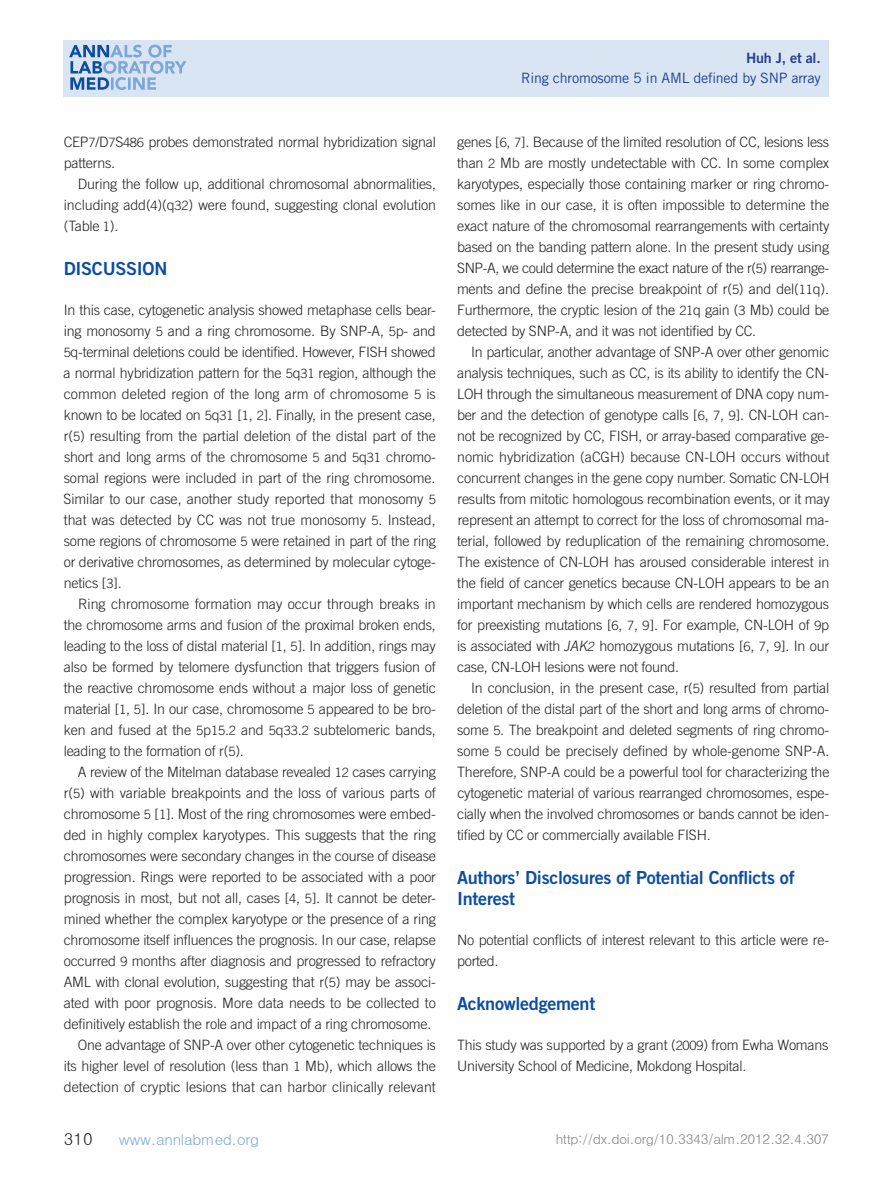
<style>
.page{position:relative;width:893px;height:1191px;background:#fff}
.page>*{position:absolute;margin:0;border:0;box-sizing:border-box;transform-origin:0 0}
.t1{font:18px/21px "Trade Gothic LT Std Bd 2";letter-spacing:-.015em;color:#0d4da1}
.t2{font:16.5px "Dotum";color:#231f20}
.t3{font:15px "Dotum";letter-spacing:-.02em;color:#7ca7d8}
.t4{font:300 14.25px/21px "Trade Gothic LT Std";letter-spacing:-.015em;color:#231f20;text-align:justify}
.t5{font:14.25px "Trade Gothic LT Std";letter-spacing:-.015em;color:#253f8e}
.t6{font:14.25px "Trade Gothic LT Std Bd 2";letter-spacing:-.015em;color:#253f8e}
.t7{font:13.5px "Dotum";letter-spacing:-.03em;color:#808285}
.s1{font-size:12.75px}
.s2{font-style:italic}
.s3{font-style:italic;font-size:12.75px}
</style>
<div class="page">
<div style="left:64px;top:40px;width:765px;height:56px;background:#dae5f4"></div>
<svg style="left:69px;top:45px;width:118px;height:45px"></svg>
<p class="t4" style="left:64px;top:131px;width:374px">CEP<span class="s1">7</span>/D<span class="s1">7</span>S<span class="s1">486</span> probes demonstrated normal hybridization signal patterns.</p>
<p class="t4" style="left:64px;top:173px;width:374px;text-indent:14px">During the follow up, additional chromosomal abnormalities, including add(<span class="s1">4</span>)(q<span class="s1">32</span>) were found, suggesting clonal evolution (Table <span class="s1">1</span>).</p>
<p class="t1" style="left:64px;top:258px;width:105px">DISCUSSION</p>
<p class="t4" style="left:63px;top:299px;width:374px">In this case, cytogenetic analysis showed metaphase cells bear&shy;ing monosomy <span class="s1">5</span> and a ring chromosome. By SNP-A, <span class="s1">5</span>p- and <span class="s1">5</span>q-terminal deletions could be identified. However, FISH showed a normal hybridization pattern for the <span class="s1">5</span>q<span class="s1">31</span> region, although the common deleted region of the long arm of chromosome <span class="s1">5</span> is known to be located on <span class="s1">5</span>q<span class="s1">31</span> [<span class="s1">1</span>, <span class="s1">2</span>]. Finally, in the present case, r(<span class="s1">5</span>) resulting from the partial deletion of the distal part of the short and long arms of the chromosome <span class="s1">5</span> and <span class="s1">5</span>q<span class="s1">31</span> chromo&shy;somal regions were included in part of the ring chromosome.<br>Similar to our case, another study reported that monosomy <span class="s1">5 </span>that was detected by CC was not true monosomy <span class="s1">5</span>. Instead, some regions of chromosome <span class="s1">5</span> were retained in part of the ring or derivative chromosomes, as determined by molecular cytoge&shy;netics [<span class="s1">3</span>].</p>
<p class="t4" style="left:64px;top:593px;width:374px;text-indent:14px">Ring chromosome formation may occur through breaks in the chromosome arms and fusion of the proximal broken ends, leading to the loss of distal material [<span class="s1">1</span>, <span class="s1">5</span>]. In addition, rings may also be formed by telomere dysfunction that triggers fusion of the reactive chromosome ends without a major loss of genetic material [<span class="s1">1</span>, <span class="s1">5</span>]. In our case, chromosome <span class="s1">5</span> appeared to be bro&shy;ken and fused at the <span class="s1">5</span>p<span class="s1">15</span>.<span class="s1">2</span> and <span class="s1">5</span>q<span class="s1">33</span>.<span class="s1">2</span> subtelomeric bands, leading to the formation of r(<span class="s1">5</span>).</p>
<p class="t4" style="left:78px;top:761px;width:360px">A review of the Mitelman database revealed <span class="s1">12</span> cases carrying</p>
<p class="t4" style="left:64px;top:782px;width:374px">r(<span class="s1">5</span>) with variable breakpoints and the loss of various parts of</p>
<p class="t4" style="left:64px;top:803px;width:374px">chromosome <span class="s1">5</span> [<span class="s1">1</span>]. Most of the ring chromosomes were embed-</p>
<p class="t4" style="left:64px;top:824px;width:374px">ded in highly complex karyotypes. This suggests that the ring</p>
<p class="t4" style="left:64px;top:845px;width:374px">chromosomes were secondary changes in the course of disease</p>
<p class="t4" style="left:64px;top:866px;width:374px">progression. Rings were reported to be associated with a poor</p>
<p class="t4" style="left:64px;top:887px;width:373px">prognosis in most, but not all, cases [<span class="s1">4</span>, <span class="s1">5</span>]. It cannot be deter-</p>
<p class="t4" style="left:64px;top:908px;width:374px">mined whether the complex karyotype or the presence of a ring</p>
<p class="t4" style="left:64px;top:929px;width:374px">chromosome itself influences the prognosis. In our case, relapse</p>
<p class="t4" style="left:64px;top:950px;width:374px">occurred <span class="s1">9</span> months after diagnosis and progressed to refractory</p>
<p class="t4" style="left:64px;top:971px;width:374px">AML with clonal evolution, suggesting that r(<span class="s1">5</span>) may be associ-</p>
<p class="t4" style="left:64px;top:992px;width:374px">ated with poor prognosis. More data needs to be collected to</p>
<p class="t4" style="left:64px;top:1013px;width:369px">definitively establish the role and impact of a ring chromosome.</p>
<p class="t4" style="left:78px;top:1034px;width:360px">One advantage of SNP-A over other cytogenetic techniques is</p>
<p class="t4" style="left:64px;top:1055px;width:373px">its higher level of resolution (less than <span class="s1">1</span> Mb), which allows the</p>
<p class="t4" style="left:64px;top:1076px;width:374px">detection of cryptic lesions that can harbor clinically relevant</p>
<p class="t6" style="left:746px;top:49px;width:76px">Huh J, et al.</p>
<p class="t5" style="left:521px;top:69px;width:301px">Ring chromosome 5 in AML defined by SNP array</p>
<p class="t4" style="left:457px;top:131px;width:374px">genes [<span class="s1">6</span>, <span class="s1">7</span>]. Because of the limited resolution of CC, lesions less than <span class="s1">2</span> Mb are mostly undetectable with CC. In some complex karyotypes, especially those containing marker or ring chromo&shy;somes like in our case, it is often impossible to determine the exact nature of the chromosomal rearrangements with certainty based on the banding pattern alone. In the present study using SNP-A, we could determine the exact nature of the r(<span class="s1">5</span>) rearrange&shy;ments and define the precise breakpoint of r(<span class="s1">5</span>) and del(<span class="s1">11</span>q).<br>Furthermore, the cryptic lesion of the <span class="s1">21</span>q gain (<span class="s1">3</span> Mb) could be detected by SNP-A, and it was not identified by CC.</p>
<p class="t4" style="left:457px;top:341px;width:374px;text-indent:14px">In particular, another advantage of SNP-A over other genomic analysis techniques, such as CC, is its ability to identify the CN-LOH through the simultaneous measurement of DNA copy num&shy;ber and the detection of genotype calls [<span class="s1">6</span>, <span class="s1">7</span>, <span class="s1">9</span>]. CN-LOH can&shy;not be recognized by CC, FISH, or array-based comparative ge&shy;nomic hybridization (aCGH) because CN-LOH occurs without concurrent changes in the gene copy number. Somatic CN-LOH results from mitotic homologous recombination events, or it may represent an attempt to correct for the loss of chromosomal ma&shy;terial, followed by reduplication of the remaining chromosome.<br>The existence of CN-LOH has aroused considerable interest in the field of cancer genetics because CN-LOH appears to be an important mechanism by which cells are rendered homozygous for preexisting mutations [<span class="s1">6</span>, <span class="s1">7</span>, <span class="s1">9</span>]. For example, CN-LOH of <span class="s1">9</span>p is associated with <span class="s2">JAK</span><span class="s3">2</span> homozygous mutations [<span class="s1">6</span>, <span class="s1">7</span>, <span class="s1">9</span>]. In our case, CN-LOH lesions were not found.</p>
<p class="t4" style="left:457px;top:677px;width:374px;text-indent:14px">In conclusion, in the present case, r(<span class="s1">5</span>) resulted from partial deletion of the distal part of the short and long arms of chromo&shy;some <span class="s1">5</span>. The breakpoint and deleted segments of ring chromo&shy;some <span class="s1">5</span> could be precisely defined by whole-genome SNP-A.<br>Therefore, SNP-A could be a powerful tool for characterizing the cytogenetic material of various rearranged chromosomes, espe&shy;cially when the involved chromosomes or bands cannot be iden&shy;tified by CC or commercially available FISH.</p>
<p class="t1" style="left:457px;top:867px;width:339px">Authors’ Disclosures of Potential Conflicts of<br>Interest</p>
<p class="t4" style="left:457px;top:929px;width:374px">No potential conflicts of interest relevant to this article were re&shy;ported.</p>
<p class="t1" style="left:457px;top:993px;width:140px">Acknowledgement</p>
<p class="t4" style="left:457px;top:1034px;width:373px">This study was supported by a grant (<span class="s1">2009</span>) from Ewha Womans<br>University School of Medicine, Mokdong Hospital.</p>
<p class="t2" style="left:64px;top:1130px;width:30px">310</p>
<p class="t3" style="left:119px;top:1131px;width:142px">www.annlabmed.org</p>
<p class="t7" style="left:556px;top:1132px;width:275px">http://dx.doi.org/10.3343/alm.2012.32.4.307</p>
</div>
